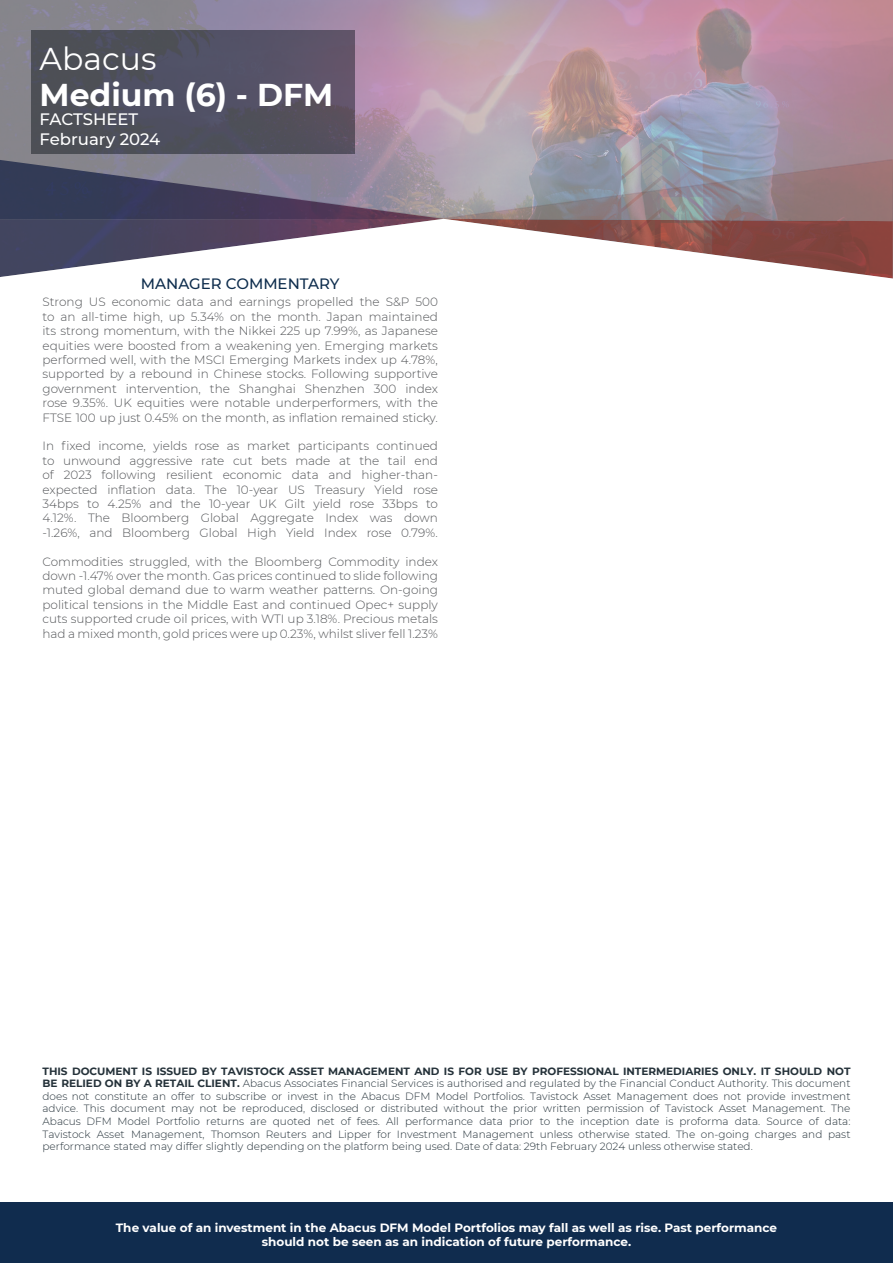
<style>
.page{position:relative;width:893px;height:1263px;background:#fff}
.page>*{position:absolute;margin:0;border:0;box-sizing:border-box;transform-origin:0 0}
.t1{font:700 31.5px "Montserrat";color:#fff}
.t2{font:31.5px "Montserrat";color:#fff}
.t3{font:500 16.5px/19.8px "Montserrat";color:#fff}
.t4{font:500 15px "Montserrat";color:#0e2d4d}
.t5{font:300 12px/14.4px "Montserrat";color:#525457;text-align:justify}
.t6{font:700 12px/14.4px "Montserrat";color:#fff;text-align:center}
.t7{font:300 10.5px/12.6px "Montserrat";color:#243139;text-align:justify}
.s1{font-weight:700}
</style>
<div class="page">
<div style="left:0;top:1203px;width:893px;height:60px;background:#102c4e"></div>
<img style="left:0;top:0;width:893px;height:160px">
<svg style="left:0;top:160px;width:893px;height:59px;background:#7e7887"></svg>
<svg style="left:0;top:219px;width:893px;height:60px"></svg>
<div style="left:31px;top:31px;width:324px;height:123px;background:linear-gradient(to right,#494f57,#5a5367)"></div>
<h1 class="t2" style="left:40px;top:37px;width:118px">Abacus</h1>
<h1 class="t1" style="left:40px;top:72px;width:295px">Medium (6) - DFM</h1>
<h2 class="t3" style="left:40px;top:109px;width:122px">FACTSHEET<br>February 2024</h2>
<p class="t4" style="left:141px;top:273px;width:200px">MANAGER COMMENTARY</p>
<p class="t5" style="left:43px;top:294px;width:397px">Strong US economic data and earnings propelled the S&amp;P 500 to an all-time high, up 5.34% on the month. Japan maintained its strong momentum, with the Nikkei 225 up 7.99%, as Japanese equities were boosted from a weakening yen. Emerging markets performed well, with the MSCI Emerging Markets index up 4.78%, supported by a rebound in Chinese stocks. Following supportive government intervention, the Shanghai Shenzhen 300 index rose 9.35%. UK equities were notable underperformers, with the FTSE 100 up just 0.45% on the month, as inflation remained sticky.</p>
<p class="t5" style="left:43px;top:438px;width:397px">In fixed income, yields rose as market participants continued to unwound aggressive rate cut bets made at the tail end of 2023 following resilient economic data and higher-than&shy;expected inflation data. The 10-year US Treasury Yield rose 34bps to 4.25% and the 10-year UK Gilt yield rose 33bps to 4.12%. The Bloomberg Global Aggregate Index was down -1.26%, and Bloomberg Global High Yield Index rose 0.79%.</p>
<p class="t5" style="left:43px;top:554px;width:397px">Commodities struggled, with the Bloomberg Commodity index down -1.47% over the month. Gas prices continued to slide following muted global demand due to warm weather patterns. On-going political tensions in the Middle East and continued Opec+ supply cuts supported crude oil prices, with WTI up 3.18%. Precious metals had a mixed month, gold prices were up 0.23%, whilst sliver fell 1.23%</p>
<p class="t7" style="left:43px;top:1064px;width:809px"><span class="s1">THIS DOCUMENT IS ISSUED BY TAVISTOCK ASSET MANAGEMENT AND IS FOR USE BY PROFESSIONAL INTERMEDIARIES ONLY. IT SHOULD NOT BE RELIED ON BY A RETAIL CLIENT.</span> Abacus Associates Financial Services is authorised and regulated by the Financial Conduct Authority. This document does not constitute an offer to subscribe or invest in the Abacus DFM Model Portfolios. Tavistock Asset Management does not provide investment advice. This document may not be reproduced, disclosed or distributed without the prior written permission of Tavistock Asset Management. The Abacus DFM Model Portfolio returns are quoted net of fees. All performance data prior to the inception date is proforma data. Source of data:<br>Tavistock Asset Management, Thomson Reuters and Lipper for Investment Management unless otherwise stated. The on-going charges and past performance stated may differ slightly depending on the platform being used. Date of data: 29th February 2024 unless otherwise stated.</p>
<p class="t6" style="left:116px;top:1219px;width:663px">The value of an investment in the Abacus DFM Model Portfolios may fall as well as rise. Past performance should not be seen as an indication of future performance.</p>
</div>
